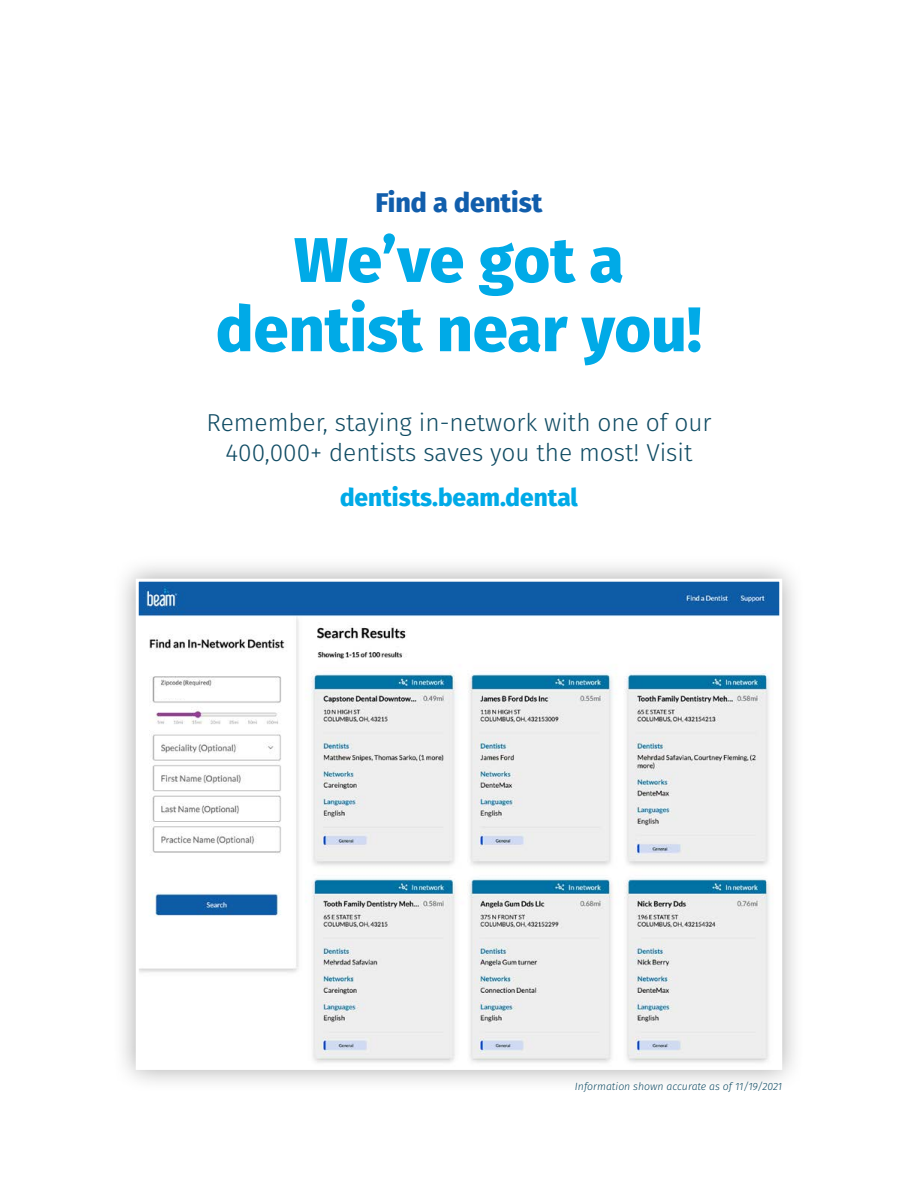
<style>
.page{position:relative;width:918px;height:1188px;background:#fff}
.page>*{position:absolute;margin:0;border:0;box-sizing:border-box;transform-origin:0 0}
.t1{font:800 63px/69.3px "Fira Sans";color:#00aae7;text-align:center}
.t2{font:800 27px "Fira Sans";color:#115eac}
.t3{font:300 24.45px/30.2px "Fira Sans";color:#0f4b63;text-align:center}
.t4{font:800 24.45px "Fira Sans";color:#00aae7}
.t5{font:italic 300 10.5px "Fira Sans";color:#0f4b63}
</style>
<div class="page">
<div style="left:112px;top:555px;width:693px;height:538px;background:#000;opacity:.34"></div>
<img style="left:140px;top:583px;width:638px;height:483px">
<div style="left:136px;top:579px;width:646px;height:491px;border:3px solid #fff"></div>
<div style="left:158px;top:688px;width:30px;height:10px;background:#fff"></div>
<p class="t2" style="left:375px;top:179px;width:169px">Find a dentist</p>
<h1 class="t1" style="left:216px;top:220px;width:487px">We’ve got a dentist near you!</h1>
<p class="t3" style="left:206px;top:407px;width:507px">Remember, staying in-network with one of our<br>400,000+ dentists saves you the most! Visit</p>
<p class="t4" style="left:340px;top:477px;width:239px">dentists.beam.dental</p>
<p class="t5" style="left:575px;top:1079px;width:209px">Information shown accurate as of 11/19/2021</p>
</div>
